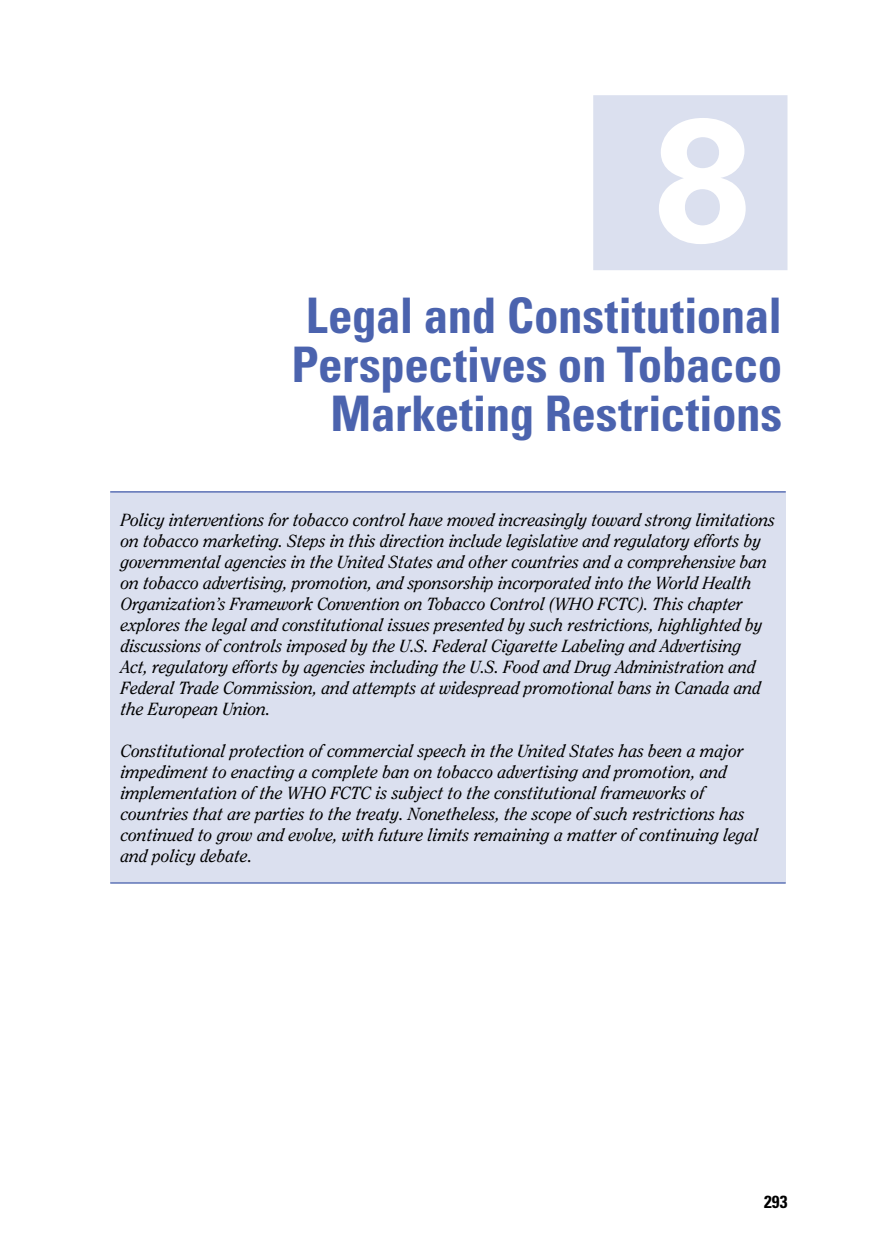
<style>
.page{position:relative;width:882px;height:1260px;background:#fff}
.page>*{position:absolute;margin:0;border:0;box-sizing:border-box;transform-origin:0 0}
.t1{font:700 175px "Univers LT Std";color:#fff}
.t2{font:700 condensed 49px/49px "Univers LT Std";letter-spacing:-.01em;color:#4b63ae;text-align:right}
.t3{font:italic 17.5px/21px "Clearface Std";letter-spacing:-.005em;color:#000}
.t4{font:700 condensed 17.5px "Univers LT Std";color:#000}
</style>
<div class="page">
<div style="left:593px;top:95px;width:195px;height:175px;background:#dbe0ef"></div>
<div style="left:110px;top:492px;width:676px;height:391px;background:#dbe0ef"></div>
<hr style="left:110px;top:491px;width:676px;height:2px;background:#4b63ae">
<hr style="left:110px;top:882px;width:676px;height:2px;background:#4b63ae">
<h1 class="t1" style="left:653px;top:78px;width:99px">8</h1>
<h2 class="t2" style="left:291px;top:291px;width:492px">Legal and Constitutional<br>Perspectives on Tobacco<br>Marketing Restrictions</h2>
<p class="t3" style="left:121px;top:510px;width:656px">Policy interventions for tobacco control have moved increasingly toward strong limitations on tobacco marketing. Steps in this direction include legislative and regulatory efforts by governmental agencies in the United States and other countries and a comprehensive ban on tobacco advertising, promotion, and sponsorship incorporated into the World Health Organization’s Framework Convention on Tobacco Control (WHO FCTC). This chapter explores the legal and constitutional issues presented by such restrictions, highlighted by discussions of controls imposed by the U.S. Federal Cigarette Labeling and Advertising<br>Act, regulatory efforts by agencies including the U.S. Food and Drug Administration and Federal Trade Commission, and attempts at widespread promotional bans in Canada and the European Union.</p>
<p class="t3" style="left:121px;top:741px;width:639px">Constitutional protection of commercial speech in the United States has been a major impediment to enacting a complete ban on tobacco advertising and promotion, and implementation of the WHO FCTC is subject to the constitutional frameworks of countries that are parties to the treaty. Nonetheless, the scope of such restrictions has continued to grow and evolve, with future limits remaining a matter of continuing legal and policy debate.</p>
<p class="t4" style="left:764px;top:1191px;width:25px">293</p>
</div>
